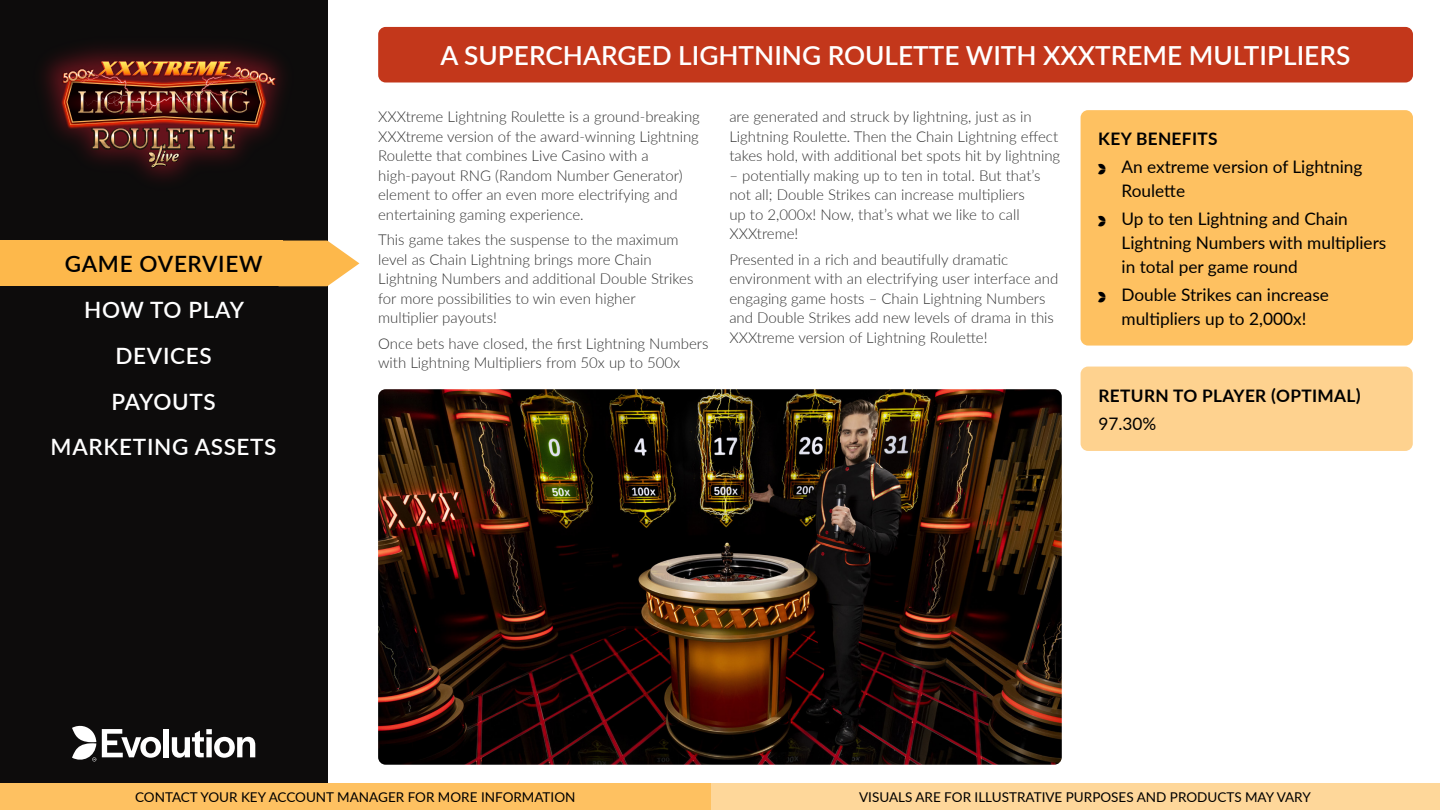
<style>
.page{position:relative;width:1440px;height:810px;background:#fff}
.page>*{position:absolute;margin:0;border:0;box-sizing:border-box;transform-origin:0 0}
.t1{font:600 26.25px "Lato";color:#fff}
.t2{font:600 22.5px/45.8px "Lato";letter-spacing:.03em;color:#fff;text-align:center}
.t3{font:600 22.5px "Lato";letter-spacing:.03em;color:#000}
.t4{font:600 22.5px "Lato";letter-spacing:.01em;color:#fff}
.t5{font:17.25px/24px "Lato";color:#000}
.t6{font:700 17.25px "Lato";letter-spacing:.02em;color:#000}
.t7{font:300 15px/19.5px "Lato";color:#333}
.t8{font:13.5px "Lato";color:#000}
.s1{font-weight:700}
.s2{font-family:"new Font";font-size:12.75px}
</style>
<div class="page">
<div style="left:0;top:0;width:327px;height:810px;background:#0d0c0c"></div>
<div style="left:0;top:783px;width:1440px;height:27px;background:#fed79a"></div>
<div style="left:0;top:783px;width:711px;height:27px;background:#fec161"></div>
<svg style="left:102px;top:729px;width:59px;height:29px"></svg>
<div style="left:163px;top:729px;width:6px;height:28px;background:#fff"></div>
<svg style="left:172px;top:729px;width:83px;height:29px"></svg>
<svg style="left:72px;top:726px;width:24px;height:35px"></svg>
<img style="left:43px;top:46px;width:241px;height:135px">
<img style="left:53px;top:94px;width:10px;height:42px">
<img style="left:60px;top:59px;width:221px;height:66px">
<img style="left:87px;top:52px;width:154px;height:10px">
<img style="left:53px;top:59px;width:53px;height:35px">
<img style="left:63px;top:62px;width:213px;height:106px">
<div style="left:1081px;top:110px;width:332px;height:236px;background:#fec161;border-radius:8px"></div>
<div style="left:378px;top:27px;width:1035px;height:56px;background:#c3371b;border-radius:8px"></div>
<div style="left:1081px;top:367px;width:332px;height:84px;background:#fed28f;border-radius:8px"></div>
<img style="left:378px;top:389px;width:684px;height:376px">
<div style="left:0;top:241px;width:283px;height:45px;background:#fdb84b"></div>
<svg style="left:283px;top:241px;width:76px;height:45px"></svg>
<h2 class="t3" style="left:65px;top:248px;width:199px">GAME OVERVIEW</h2>
<h2 class="t2" style="left:84px;top:286px;width:161px">HOW TO PLAY<br>DEVICES</h2>
<h2 class="t4" style="left:112px;top:385px;width:106px">PAYOUTS</h2>
<h2 class="t2" style="left:51px;top:423px;width:227px">MARKETING ASSETS</h2>
<h1 class="t1" style="left:440px;top:37px;width:911px">A SUPERCHARGED LIGHTNING ROULETTE WITH XXXTREME MULTIPLIERS</h1>
<p class="t7" style="left:378px;top:107px;width:323px">XXXtreme Lightning Roulette is a ground-breaking XXXtreme version of the award-winning Lightning Roulette that combines Live Casino with a high-payout RNG (Random Number Generator) element to offer an even more electrifying and entertaining gaming experience.</p>
<p class="t7" style="left:378px;top:230px;width:317px">This game takes the suspense to the maximum level as Chain Lightning brings more Chain Lightning Numbers and additional Double Strikes for more possibilities to win even higher multiplier payouts!</p>
<p class="t7" style="left:378px;top:333px;width:332px">Once bets have closed, the first Lightning Numbers with Lightning Multipliers from 50x up to 500x</p>
<p class="t7" style="left:729px;top:107px;width:332px">are generated and struck by lightning, just as in<br>Lightning Roulette. Then the Chain Lightning effect takes hold, with additional bet spots hit by lightning</p>
<p class="t7" style="left:729px;top:165px;width:313px">– potentially making up to ten in total. But that’s not all; Double Strikes can increase multipliers up to 2,000x! Now, that’s what we like to call XXXtreme!</p>
<p class="t7" style="left:729px;top:249px;width:330px">Presented in a rich and beautifully dramatic environment with an electrifying user interface and engaging game hosts – Chain Lightning Numbers and Double Strikes add new levels of drama in this XXXtreme version of Lightning Roulette!</p>
<p class="t5" style="left:1098px;top:124px;width:266px;line-height:27.8px"><span class="s1">KEY BENEFITS<br></span><span class="s2">A</span> An extreme version of Lightning</p>
<p class="t5" style="left:1098px;top:176px;width:251px;line-height:27.9px;text-indent:23px">Roulette<br><span class="s2">A</span> Up to ten Lightning and Chain</p>
<p class="t5" style="left:1122px;top:230px;width:266px">Lightning Numbers with multipliers in total per game round</p>
<p class="t5" style="left:1098px;top:282px;width:232px;text-align:center"><span class="s2">A</span> Double Strikes can increase multipliers up to 2,000x!</p>
<p class="t6" style="left:1098px;top:383px;width:264px">RETURN TO PLAYER (OPTIMAL)</p>
<p class="t5" style="left:1098px;top:411px;width:59px">97.30%</p>
<p class="t8" style="left:135px;top:787px;width:442px">CONTACT YOUR KEY ACCOUNT MANAGER FOR MORE INFORMATION</p>
<p class="t8" style="left:859px;top:787px;width:453px">VISUALS ARE FOR ILLUSTRATIVE PURPOSES AND PRODUCTS MAY VARY</p>
</div>
